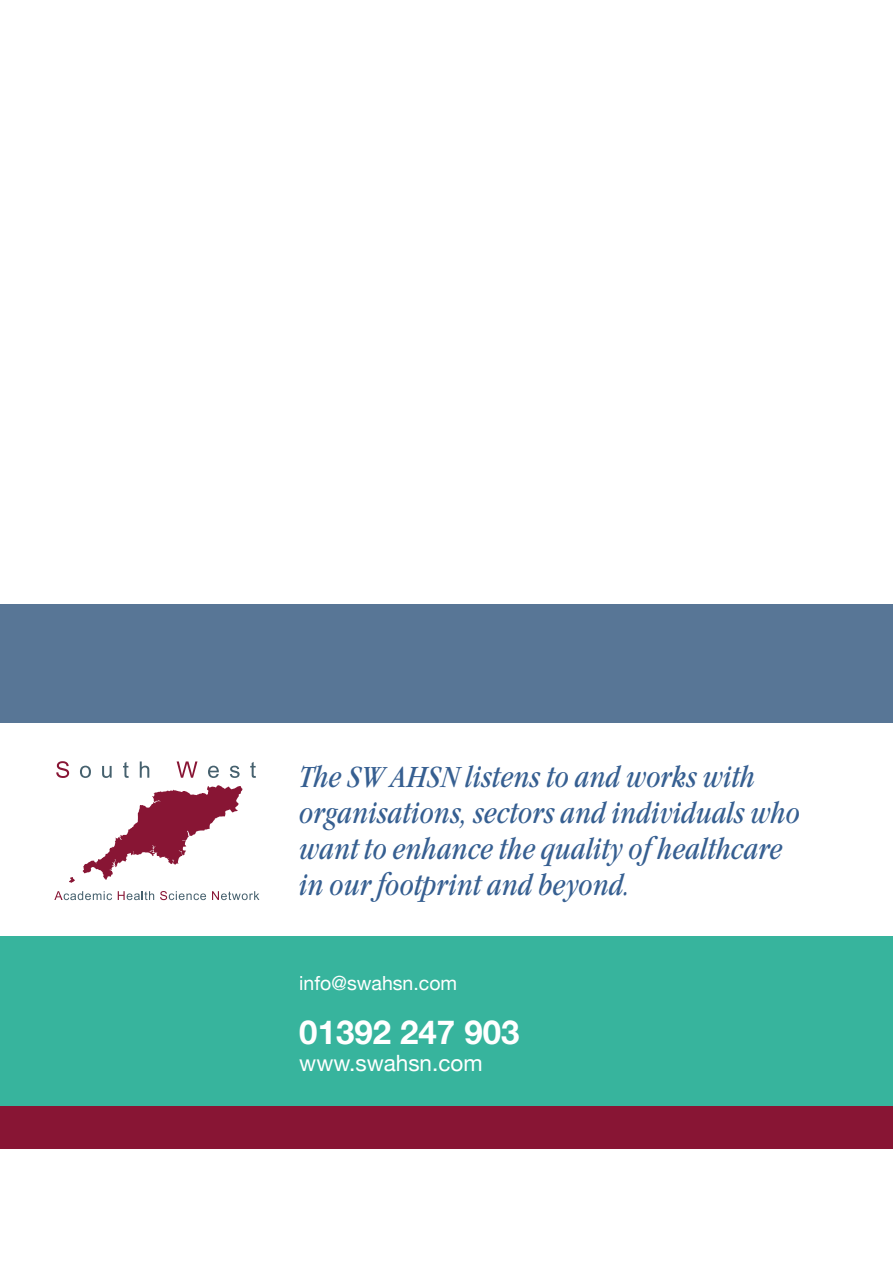
<style>
.page{position:relative;width:893px;height:1263px;background:#fff}
.page>*{position:absolute;margin:0;border:0;box-sizing:border-box;transform-origin:0 0}
.t1{font:700 33px "Helvetica Neue";color:#fff}
.t2{font:italic condensed 30px/36px "Garamond Itc T";color:#365f91}
.t3{font:22.5px "Helvetica Neue";color:#fff}
.t4{font:19.5px "Helvetica Neue";color:#fff}
</style>
<div class="page">
<div style="left:0;top:936px;width:893px;height:171px;background:#37b49d"></div>
<svg style="left:56px;top:761px;width:13px;height:17px"></svg>
<svg style="left:80px;top:766px;width:11px;height:12px"></svg>
<svg style="left:102px;top:766px;width:10px;height:12px"></svg>
<svg style="left:123px;top:762px;width:6px;height:16px"></svg>
<svg style="left:140px;top:761px;width:9px;height:17px"></svg>
<svg style="left:177px;top:761px;width:20px;height:17px"></svg>
<svg style="left:208px;top:766px;width:11px;height:12px"></svg>
<svg style="left:230px;top:766px;width:10px;height:12px"></svg>
<svg style="left:250px;top:762px;width:6px;height:16px"></svg>
<svg style="left:54px;top:891px;width:58px;height:9px"></svg>
<svg style="left:118px;top:891px;width:36px;height:9px"></svg>
<svg style="left:160px;top:891px;width:46px;height:9px"></svg>
<svg style="left:212px;top:891px;width:47px;height:9px"></svg>
<svg style="left:69px;top:877px;width:6px;height:6px"></svg>
<svg style="left:83px;top:785px;width:160px;height:95px"></svg>
<div style="left:0;top:604px;width:893px;height:119px;background:#587696"></div>
<div style="left:0;top:1107px;width:893px;height:42px;background:#881534"></div>
<p class="t2" style="left:299px;top:759px;width:503px">The SW AHSN listens to and works with organisations, sectors and individuals who want to enhance the quality of healthcare in our footprint and beyond.</p>
<p class="t4" style="left:299px;top:968px;width:159px">info@swahsn.com</p>
<p class="t1" style="left:299px;top:1006px;width:222px">01392 247 903</p>
<p class="t3" style="left:299px;top:1046px;width:185px">www.swahsn.com</p>
</div>
